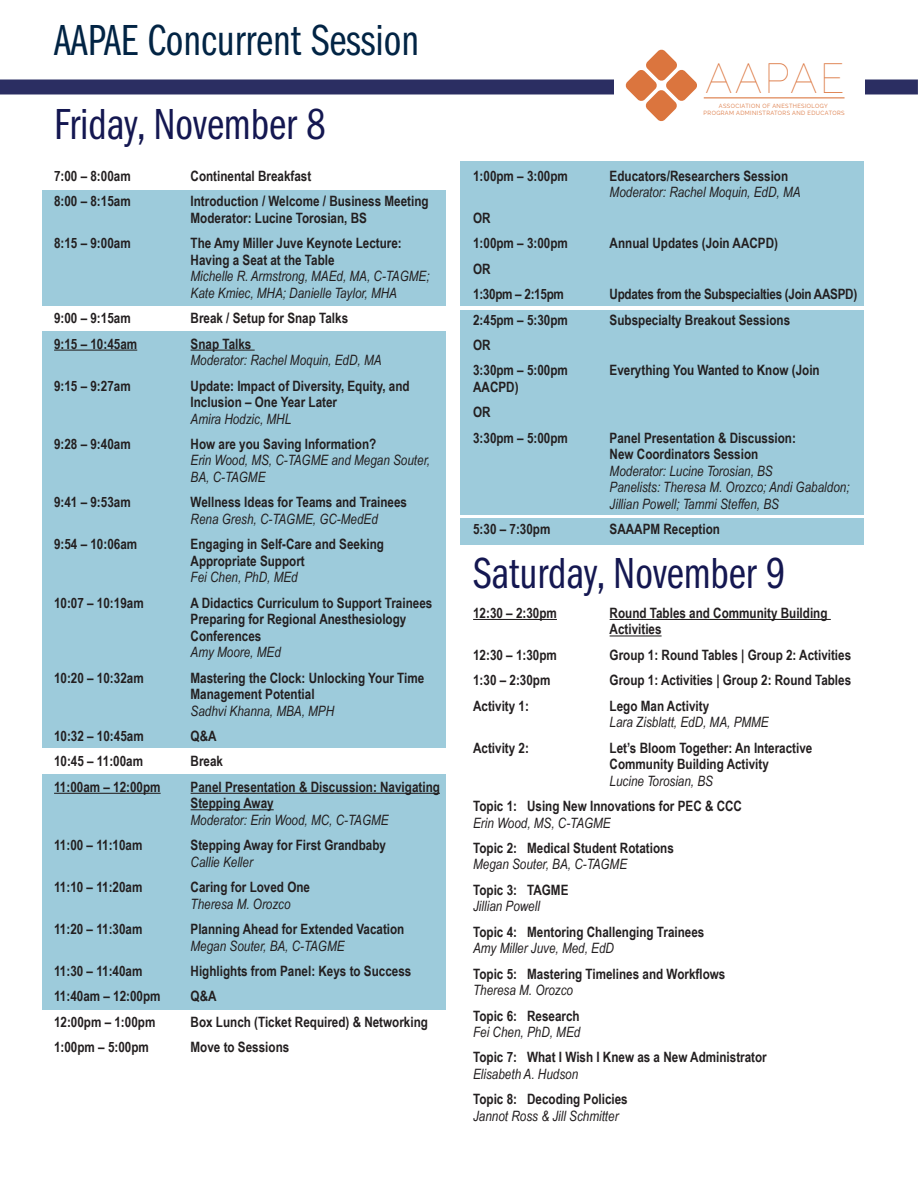
<style>
.page{position:relative;width:918px;height:1188px;background:#fff}
.page>*{position:absolute;margin:0;border:0;box-sizing:border-box;transform-origin:0 0}
.t1{font:45px "Franklin Gothic LT Pro Bk Cm";color:#141751}
.t2{font:45px "Franklin Gothic LT Pro Bk Cm";color:#022444}
.t3{font:100 41.85px "Raleway";letter-spacing:.075em;color:#db753e;scale:.95 1}
.t4{font:700 14.25px/16.5px "Arial Narrow";color:#231f20}
.t5{font:italic 14.25px/16.5px "Arial Narrow";color:#231f20}
.t6{font:700 14.25px "Arial Narrow";letter-spacing:-.02em;color:#231f20}
.t7{font:6px/7.2px "Raleway";letter-spacing:.075em;color:#db753e;text-align:center;scale:.95 1}
.s1{font-weight:700;font-style:normal}
.s2{font-weight:400;font-style:italic}
</style>
<div class="page">
<div style="left:0;top:80px;width:918px;height:14px;background:#2b2e62"></div>
<div style="left:615px;top:46px;width:250px;height:76px;background:#fff"></div>
<hr style="left:704px;top:97px;width:141px;height:1px;background:#db753e">
<svg style="left:625px;top:49px;width:72px;height:72px"></svg>
<div style="left:42px;top:190px;width:404px;height:116px;background:#9dcbdb"></div>
<div style="left:460px;top:161px;width:404px;height:145px;background:#9dcbdb"></div>
<div style="left:460px;top:310px;width:404px;height:205px;background:#9dcbdb"></div>
<div style="left:460px;top:518px;width:404px;height:26px;background:#9dcbdb"></div>
<div style="left:42px;top:332px;width:404px;height:416px;background:#9dcbdb"></div>
<div style="left:42px;top:774px;width:404px;height:236px;background:#9dcbdb"></div>
<hr style="left:54px;top:350px;width:83px;height:1px;background:#231f20">
<hr style="left:191px;top:350px;width:64px;height:1px;background:#231f20">
<hr style="left:54px;top:793px;width:107px;height:1px;background:#231f20">
<hr style="left:191px;top:793px;width:249px;height:1px;background:#231f20">
<hr style="left:191px;top:809px;width:83px;height:1px;background:#231f20">
<hr style="left:473px;top:619px;width:84px;height:1px;background:#231f20">
<hr style="left:610px;top:619px;width:221px;height:1px;background:#231f20">
<hr style="left:610px;top:635px;width:52px;height:1px;background:#231f20">
<p class="t2" style="left:54px;top:16px;width:367px">AAPAE Concurrent Session</p>
<p class="t1" style="left:54px;top:99px;width:273px">Friday, November 8</p>
<p class="t4" style="left:54px;top:167px;width:78px">7:00 – 8:00am</p>
<p class="t4" style="left:191px;top:167px;width:122px">Continental Breakfast</p>
<p class="t4" style="left:54px;top:192px;width:78px">8:00 – 8:15am</p>
<p class="t4" style="left:191px;top:192px;width:240px">Introduction / Welcome / Business Meeting<br>Moderator: Lucine Torosian, BS</p>
<p class="t4" style="left:54px;top:234px;width:78px">8:15 – 9:00am</p>
<p class="t5" style="left:191px;top:235px;width:241px"><span class="s1">The Amy Miller Juve Keynote Lecture:<br>Having a Seat at the Table<br></span>Michelle R. Armstrong, MAEd, MA, C-TAGME; Kate Kmiec, MHA; Danielle Taylor, MHA</p>
<p class="t4" style="left:54px;top:309px;width:78px">9:00 – 9:15am</p>
<p class="t4" style="left:191px;top:309px;width:159px">Break / Setup for Snap Talks</p>
<p class="t4" style="left:54px;top:335px;width:85px">9:15 – 10:45am</p>
<p class="t5" style="left:191px;top:335px;width:192px"><span class="s1">Snap Talks<br></span>Moderator: Rachel Moquin, EdD, MA</p>
<p class="t4" style="left:54px;top:377px;width:78px">9:15 – 9:27am</p>
<p class="t4" style="left:191px;top:377px;width:221px">Update: Impact of Diversity, Equity, and<br>Inclusion – One Year Later<br><span class="s2">Amira Hodzic, MHL</span></p>
<p class="t4" style="left:54px;top:435px;width:78px">9:28 – 9:40am</p>
<p class="t5" style="left:191px;top:435px;width:241px"><span class="s1">How are you Saving Information?<br></span>Erin Wood, MS, C-TAGME and Megan Souter,<br>BA, C-TAGME</p>
<p class="t4" style="left:54px;top:493px;width:78px">9:41 – 9:53am</p>
<p class="t4" style="left:191px;top:493px;width:218px">Wellness Ideas for Teams and Trainees<br><span class="s2">Rena Gresh, C-TAGME, GC-MedEd</span></p>
<p class="t4" style="left:54px;top:535px;width:85px">9:54 – 10:06am</p>
<p class="t4" style="left:191px;top:535px;width:195px">Engaging in Self-Care and Seeking<br>Appropriate Support<br><span class="s2">Fei Chen, PhD, MEd</span></p>
<p class="t4" style="left:54px;top:594px;width:91px">10:07 – 10:19am</p>
<p class="t4" style="left:191px;top:594px;width:243px">A Didactics Curriculum to Support Trainees<br>Preparing for Regional Anesthesiology<br>Conferences<br><span class="s2">Amy Moore, MEd</span></p>
<p class="t4" style="left:54px;top:669px;width:91px">10:20 – 10:32am</p>
<p class="t4" style="left:191px;top:669px;width:235px">Mastering the Clock: Unlocking Your Time<br>Management Potential<br><span class="s2">Sadhvi Khanna, MBA, MPH</span></p>
<p class="t4" style="left:54px;top:727px;width:91px">10:32 – 10:45am</p>
<p class="t4" style="left:191px;top:727px;width:27px">Q&amp;A</p>
<p class="t4" style="left:54px;top:752px;width:91px">10:45 – 11:00am</p>
<p class="t4" style="left:191px;top:752px;width:34px">Break</p>
<p class="t4" style="left:54px;top:778px;width:108px">11:00am – 12:00pm</p>
<p class="t4" style="left:191px;top:778px;width:251px">Panel Presentation &amp; Discussion: Navigating<br>Stepping Away<br><span class="s2">Moderator: Erin Wood, MC, C-TAGME</span></p>
<p class="t4" style="left:54px;top:836px;width:90px">11:00 – 11:10am</p>
<p class="t4" style="left:191px;top:836px;width:197px">Stepping Away for First Grandbaby<br><span class="s2">Callie Keller</span></p>
<p class="t4" style="left:54px;top:878px;width:90px">11:10 – 11:20am</p>
<p class="t4" style="left:191px;top:878px;width:121px">Caring for Loved One<br><span class="s2">Theresa M. Orozco</span></p>
<p class="t4" style="left:54px;top:920px;width:90px">11:20 – 11:30am</p>
<p class="t4" style="left:191px;top:920px;width:215px">Planning Ahead for Extended Vacation<br><span class="s2">Megan Souter, BA, C-TAGME</span></p>
<p class="t4" style="left:54px;top:962px;width:90px">11:30 – 11:40am</p>
<p class="t4" style="left:191px;top:962px;width:222px">Highlights from Panel: Keys to Success</p>
<p class="t4" style="left:54px;top:987px;width:108px">11:40am – 12:00pm</p>
<p class="t4" style="left:191px;top:987px;width:27px">Q&amp;A</p>
<p class="t4" style="left:54px;top:1013px;width:103px">12:00pm – 1:00pm</p>
<p class="t4" style="left:191px;top:1013px;width:239px">Box Lunch (Ticket Required) &amp; Networking</p>
<p class="t4" style="left:54px;top:1038px;width:96px">1:00pm – 5:00pm</p>
<p class="t4" style="left:191px;top:1038px;width:100px">Move to Sessions</p>
<p class="t3" style="left:706px;top:54px;width:148px">AAPAE</p>
<p class="t7" style="left:704px;top:103px;width:150px">ASSOCIATION OF ANESTHESIOLOGY<br>PROGRAM ADMINISTRATORS AND EDUCATORS</p>
<p class="t4" style="left:473px;top:167px;width:96px">1:00pm – 3:00pm</p>
<p class="t5" style="left:610px;top:167px;width:192px"><span class="s1">Educators/Researchers Session<br></span>Moderator: Rachel Moquin, EdD, MA</p>
<p class="t4" style="left:473px;top:209px;width:19px">OR</p>
<p class="t4" style="left:473px;top:234px;width:96px">1:00pm – 3:00pm</p>
<p class="t4" style="left:610px;top:234px;width:170px">Annual Updates (Join AACPD)</p>
<p class="t4" style="left:473px;top:260px;width:19px">OR</p>
<p class="t6" style="left:473px;top:283px;width:92px">1:30pm – 2:15pm</p>
<p class="t6" style="left:610px;top:283px;width:249px">Updates from the Subspecialties (Join AASPD)</p>
<p class="t4" style="left:473px;top:311px;width:96px">2:45pm – 5:30pm</p>
<p class="t4" style="left:610px;top:311px;width:182px">Subspecialty Breakout Sessions</p>
<p class="t4" style="left:473px;top:336px;width:19px">OR</p>
<p class="t4" style="left:473px;top:361px;width:96px">3:30pm – 5:00pm</p>
<p class="t4" style="left:610px;top:361px;width:212px">Everything You Wanted to Know (Join</p>
<p class="t4" style="left:473px;top:378px;width:47px">AACPD)</p>
<p class="t4" style="left:473px;top:403px;width:19px">OR</p>
<p class="t4" style="left:473px;top:429px;width:96px">3:30pm – 5:00pm</p>
<p class="t5" style="left:610px;top:429px;width:241px"><span class="s1">Panel Presentation &amp; Discussion:<br>New Coordinators Session<br></span>Moderator: Lucine Torosian, BS<br>Panelists: Theresa M. Orozco; Andi Gabaldon; Jillian Powell; Tammi Steffen, BS</p>
<p class="t4" style="left:473px;top:520px;width:79px">5:30 – 7:30pm</p>
<p class="t4" style="left:610px;top:520px;width:112px">SAAAPM Reception</p>
<p class="t1" style="left:473px;top:548px;width:314px">Saturday, November 9</p>
<p class="t4" style="left:473px;top:604px;width:85px">12:30 – 2:30pm</p>
<p class="t4" style="left:610px;top:604px;width:219px">Round Tables and Community Building<br>Activities</p>
<p class="t4" style="left:473px;top:646px;width:85px">12:30 – 1:30pm</p>
<p class="t4" style="left:610px;top:646px;width:243px">Group 1: Round Tables | Group 2: Activities</p>
<p class="t4" style="left:473px;top:671px;width:79px">1:30 – 2:30pm</p>
<p class="t4" style="left:610px;top:671px;width:243px">Group 1: Activities | Group 2: Round Tables</p>
<p class="t4" style="left:473px;top:697px;width:57px">Activity 1:</p>
<p class="t5" style="left:610px;top:697px;width:161px"><span class="s1">Lego Man Activity<br></span>Lara Zisblatt, EdD, MA, PMME</p>
<p class="t4" style="left:473px;top:739px;width:57px">Activity 2:</p>
<p class="t4" style="left:610px;top:739px;width:204px">Let’s Bloom Together: An Interactive<br>Community Building Activity<br><span class="s2">Lucine Torosian, BS</span></p>
<p class="t4" style="left:473px;top:797px;width:270px">Topic 1: Using New Innovations for PEC &amp; CCC<br><span class="s2">Erin Wood, MS, C-TAGME</span></p>
<p class="t4" style="left:473px;top:839px;width:202px">Topic 2: Medical Student Rotations<br><span class="s2">Megan Souter, BA, C-TAGME</span></p>
<p class="t5" style="left:473px;top:881px;width:97px"><span class="s1">Topic 3: TAGME<br></span>Jillian Powell</p>
<p class="t4" style="left:473px;top:923px;width:233px">Topic 4: Mentoring Challenging Trainees<br><span class="s2">Amy Miller Juve, Med, EdD</span></p>
<p class="t4" style="left:473px;top:965px;width:254px">Topic 5: Mastering Timelines and Workflows<br><span class="s2">Theresa M. Orozco</span></p>
<p class="t4" style="left:473px;top:1007px;width:109px">Topic 6: Research<br><span class="s2">Fei Chen, PhD, MEd</span></p>
<p class="t4" style="left:473px;top:1049px;width:295px">Topic 7: What I Wish I Knew as a New Administrator<br><span class="s2">Elisabeth A. Hudson</span></p>
<p class="t5" style="left:473px;top:1091px;width:156px"><span class="s1">Topic 8: Decoding Policies<br></span>Jannot Ross &amp; Jill Schmitter</p>
</div>
